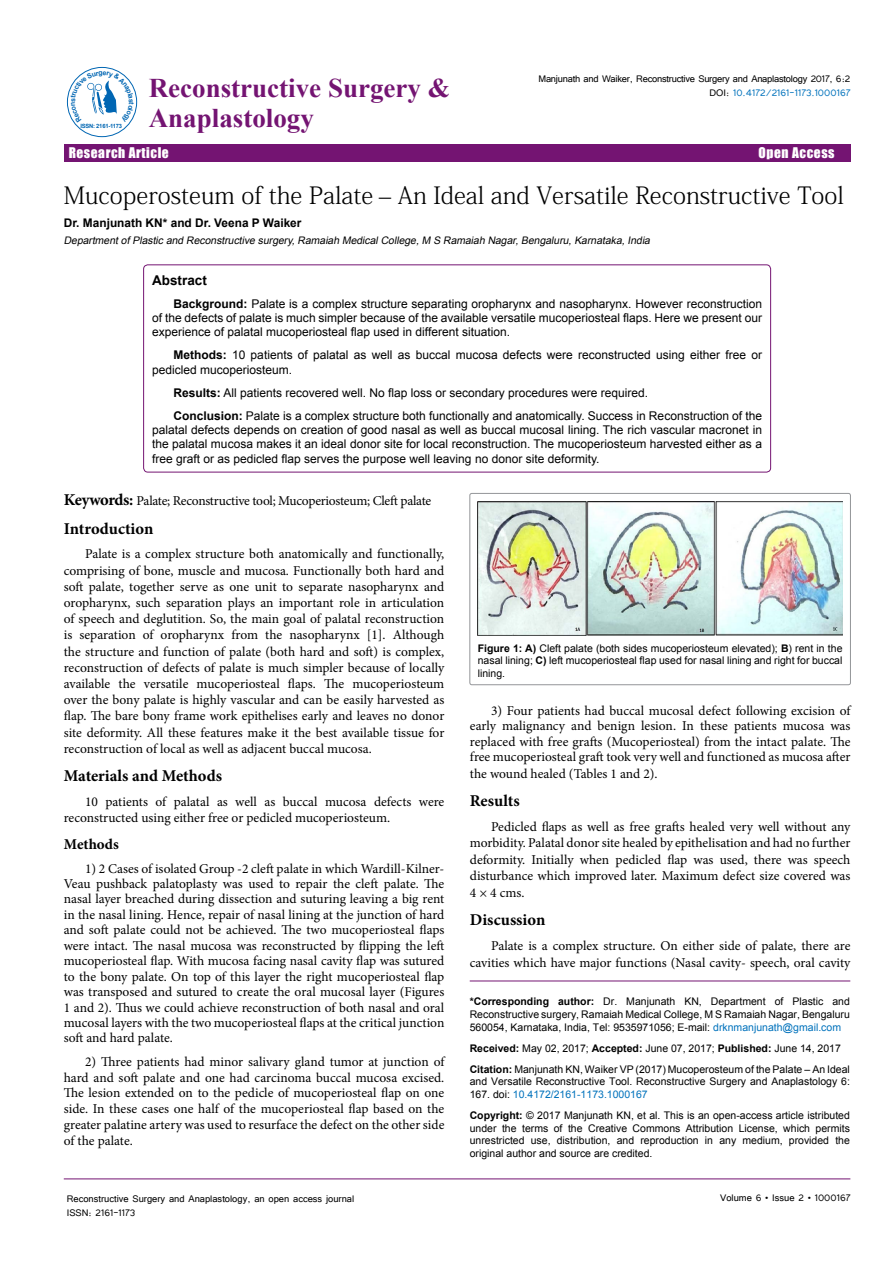
<style>
.page{position:relative;width:893px;height:1263px;background:#fff}
.page>*{position:absolute;margin:0;border:0;box-sizing:border-box;transform-origin:0 0}
.t1{font:700 27px "Times New Roman";color:#741472}
.t2{font:23.7px "Adobe Fangsong Std";color:#000}
.t3{font:700 16.5px "Minion Pro";color:#000}
.t4{font:700 15px "Minion Pro";color:#000}
.t5{font:13.5px/16.2px "Minion Pro";color:#000;text-align:justify}
.t6{font:13.5px "Minion Pro";letter-spacing:-.02em;color:#000}
.t7{font:13.5px "Impact";letter-spacing:.04em;color:#fff}
.t8{font:700 13.5px "Arial";color:#000}
.t9{font:12px/14.4px "Arial";color:#000;text-align:justify}
.t10{font:12px/14.4px "Tunga";letter-spacing:-.02em;color:#000;text-align:right}
.t11{font:12px/14.4px "Tunga";color:#000}
.t12{font:700 11.85px "Arial";color:#000}
.t13{font:10.5px/12.6px "Arial";color:#000;text-align:justify}
.t14{font:italic 10.35px "Arial";color:#000}
.t15{font:700 5.85px "Arial";letter-spacing:-.04em;color:#0066b3}
.s1{color:#0072bc}
.s2{font-family:"Times New Roman"}
.s3{font-weight:700}
.s4{font-weight:700;font-size:16.5px}
</style>
<div class="page">
<hr style="left:64px;top:1179px;width:786px;height:1px;background:#741472">
<div style="left:64px;top:144px;width:786px;height:17px;background:#741472"></div>
<svg style="left:67px;top:67px;width:70px;height:70px"></svg>
<div style="left:67px;top:67px;width:70px;height:70px;border:1px solid #0066b3;border-radius:50%"></div>
<hr style="left:470px;top:981px;width:380px;height:1px;background:#741472">
<div style="left:144px;top:265px;width:627px;height:207px;border:1px solid #741472;border-radius:4px"></div>
<img style="left:478px;top:501px;width:364px;height:134px">
<div style="left:470px;top:493px;width:380px;height:192px;border:1px solid #939598;border-radius:2px"></div>
<svg style="left:71px;top:71px;width:63px;height:52px"></svg>
<p class="t15" style="left:81px;top:122px;width:43px">ISSN: 2161-1173</p>
<h1 class="t1" style="left:149px;top:69px;width:303px">Reconstructive Surgery &amp;</h1>
<h1 class="t1" style="left:149px;top:99px;width:167px">Anaplastology</h1>
<p class="t7" style="left:69px;top:142px;width:102px">Research Article</p>
<p class="t10" style="left:538px;top:70px;width:314px">Manjunath and Waiker, Reconstructive Surgery and Anaplastology 2017, 6:2<br>DOI: <span class="s1">10.4172/2161-1173.1000167</span></p>
<p class="t7" style="left:759px;top:142px;width:77px">Open Access</p>
<h2 class="t2" style="left:64px;top:181px;width:782px">Mucoperosteum of the Palate <span class="s2">–</span> An Ideal and Versatile Reconstructive Tool</h2>
<p class="t12" style="left:64px;top:215px;width:239px">Dr. Manjunath KN* and Dr. Veena P Waiker</p>
<p class="t14" style="left:64px;top:233px;width:590px">DepartmentofPlastic and Reconstructive surgery,Ramaiah MedicalCollege,M S Ramaiah Nagar,Bengaluru,Karnataka,India</p>
<p class="t8" style="left:152px;top:271px;width:56px">Abstract</p>
<p class="t9" style="left:152px;top:296px;width:611px;text-indent:21px"><span class="s3">Background:</span> Palate is a complex structure separating oropharynx and nasopharynx. However reconstruction of the defects of palate is much simpler because of the available versatile mucoperiosteal flaps. Here we present our experience of palatal mucoperiosteal flap used in different situation.</p>
<p class="t9" style="left:152px;top:348px;width:611px;text-indent:21px"><span class="s3">Methods:</span> 10 patients of palatal as well as buccal mucosa defects were reconstructed using either free or pedicled mucoperiosteum.</p>
<p class="t9" style="left:173px;top:381px;width:590px;line-height:23px"><span class="s3">Results:</span> All patients recovered well. No flap loss or secondary procedures were required.<br><span class="s3">Conclusion:</span> Palate is a complex structure both functionally and anatomically. Success in Reconstruction of the</p>
<p class="t9" style="left:152px;top:423px;width:611px">palatal defects depends on creation of good nasal as well as buccal mucosal lining. The rich vascular macronet in the palatal mucosa makes it an ideal donor site for local reconstruction. The mucoperiosteum harvested either as a free graft or as pedicled flap serves the purpose well leaving no donor site deformity.</p>
<p class="t6" style="left:64px;top:492px;width:369px"><span class="s4">Keywords:</span> Palate; Reconstructive tool; Mucoperiosteum; Cleft palate</p>
<p class="t3" style="left:64px;top:517px;width:91px">Introduction</p>
<p class="t5" style="left:64px;top:546px;width:382px;text-indent:21px">Palate is a complex structure both anatomically and functionally, comprising of bone, muscle and mucosa. Functionally both hard and soft palate, together serve as one unit to separate nasopharynx and oropharynx, such separation plays an important role in articulation of speech and deglutition. So, the main goal of palatal reconstruction is separation of oropharynx from the nasopharynx [1]. Although the structure and function of palate (both hard and soft) is complex, reconstruction of defects of palate is much simpler because of locally available the versatile mucoperiosteal flaps. The mucoperiosteum over the bony palate is highly vascular and can be easily harvested as flap. The bare bony frame work epithelises early and leaves no donor site deformity. All these features make it the best available tissue for reconstruction of local as well as adjacent buccal mucosa.</p>
<p class="t3" style="left:64px;top:764px;width:160px">Materials and Methods</p>
<p class="t5" style="left:64px;top:793px;width:382px;text-indent:21px">10 patients of palatal as well as buccal mucosa defects were reconstructed using either free or pedicled mucoperiosteum.</p>
<p class="t4" style="left:64px;top:833px;width:57px">Methods</p>
<p class="t5" style="left:64px;top:860px;width:382px;line-height:15.5px;text-indent:21px">1) 2 Cases of isolated Group -2 cleft palate in which Wardill-Kilner-Veau pushback palatoplasty was used to repair the cleft palate. The nasal layer breached during dissection and suturing leaving a big rent in the nasal lining. Hence, repair of nasal lining at the junction of hard and soft palate could not be achieved. The two mucoperiosteal flaps were intact. The nasal mucosa was reconstructed by flipping the left mucoperiosteal flap. With mucosa facing nasal cavity flap was sutured to the bony palate. On top of this layer the right mucoperiosteal flap was transposed and sutured to create the oral mucosal layer (Figures 1 and 2). Thus we could achieve reconstruction of both nasal and oral mucosal layers with the two mucoperiosteal flaps at the critical junction soft and hard palate.</p>
<p class="t5" style="left:64px;top:1054px;width:382px;line-height:15.8px;text-indent:21px">2) Three patients had minor salivary gland tumor at junction of hard and soft palate and one had carcinoma buccal mucosa excised.<br>The lesion extended on to the pedicle of mucoperiosteal flap on one side. In these cases one half of the mucoperiosteal flap based on the greater palatine artery was used to resurface the defect on the other side of the palate.</p>
<p class="t13" style="left:478px;top:642px;width:366px"><span class="s3">Figure 1: A)</span> Cleft palate (both sides mucoperiosteum elevated); <span class="s3">B</span>) rent in the nasal lining; <span class="s3">C)</span> left mucoperiosteal flap used for nasal lining and right for buccal lining.</p>
<p class="t5" style="left:470px;top:703px;width:382px;line-height:15.6px;text-indent:21px">3) Four patients had buccal mucosal defect following excision of early malignancy and benign lesion. In these patients mucosa was replaced with free grafts (Mucoperiosteal) from the intact palate. The free mucoperiosteal graft took very well and functioned as mucosa after the wound healed (Tables 1 and 2).</p>
<p class="t3" style="left:470px;top:789px;width:51px">Results</p>
<p class="t5" style="left:470px;top:818px;width:382px;text-indent:21px">Pedicled flaps as well as free grafts healed very well without any morbidity. Palatal donor site healed by epithelisation and had no further deformity. Initially when pedicled flap was used, there was speech disturbance which improved later. Maximum defect size covered was 4 × 4 cms.</p>
<p class="t3" style="left:470px;top:908px;width:77px">Discussion</p>
<p class="t5" style="left:470px;top:937px;width:382px;line-height:16.8px;text-align:right">Palate is a complex structure. On either side of palate, there are cavities which have major functions (Nasal cavity- speech, oral cavity</p>
<p class="t13" style="left:470px;top:995px;width:382px"><span class="s3">*Corresponding author:</span> Dr. Manjunath KN, Department of Plastic and Reconstructive surgery, Ramaiah Medical College, M S Ramaiah Nagar, Bengaluru 560054, Karnataka, India, Tel: 9535971056; E-mail: <span class="s1">drknmanjunath@gmail.com</span></p>
<p class="t13" style="left:470px;top:1037px;width:382px;line-height:21.1px"><span class="s3">Received:</span> May 02, 2017; <span class="s3">Accepted:</span> June 07, 2017; <span class="s3">Published:</span> June 14, 2017<br><span class="s3">Citation:</span> Manjunath KN, Waiker VP (2017) Mucoperosteum of the Palate – An Ideal</p>
<p class="t13" style="left:470px;top:1075px;width:382px">and Versatile Reconstructive Tool. Reconstructive Surgery and Anaplastology 6:<br>167. doi: <span class="s1">10.4172/2161-1173.1000167</span></p>
<p class="t13" style="left:470px;top:1109px;width:382px"><span class="s3">Copyright:</span> © 2017 Manjunath KN, et al. This is an open-access article istributed under the terms of the Creative Commons Attribution License, which permits unrestricted use, distribution, and reproduction in any medium, provided the original author and source are credited.</p>
<p class="t11" style="left:67px;top:1190px;width:289px">Reconstructive Surgery and Anaplastology, an open access journal<br>ISSN: 2161-1173</p>
<p class="t11" style="left:720px;top:1190px;width:132px">Volume 6 • Issue 2 • 1000167</p>
</div>
